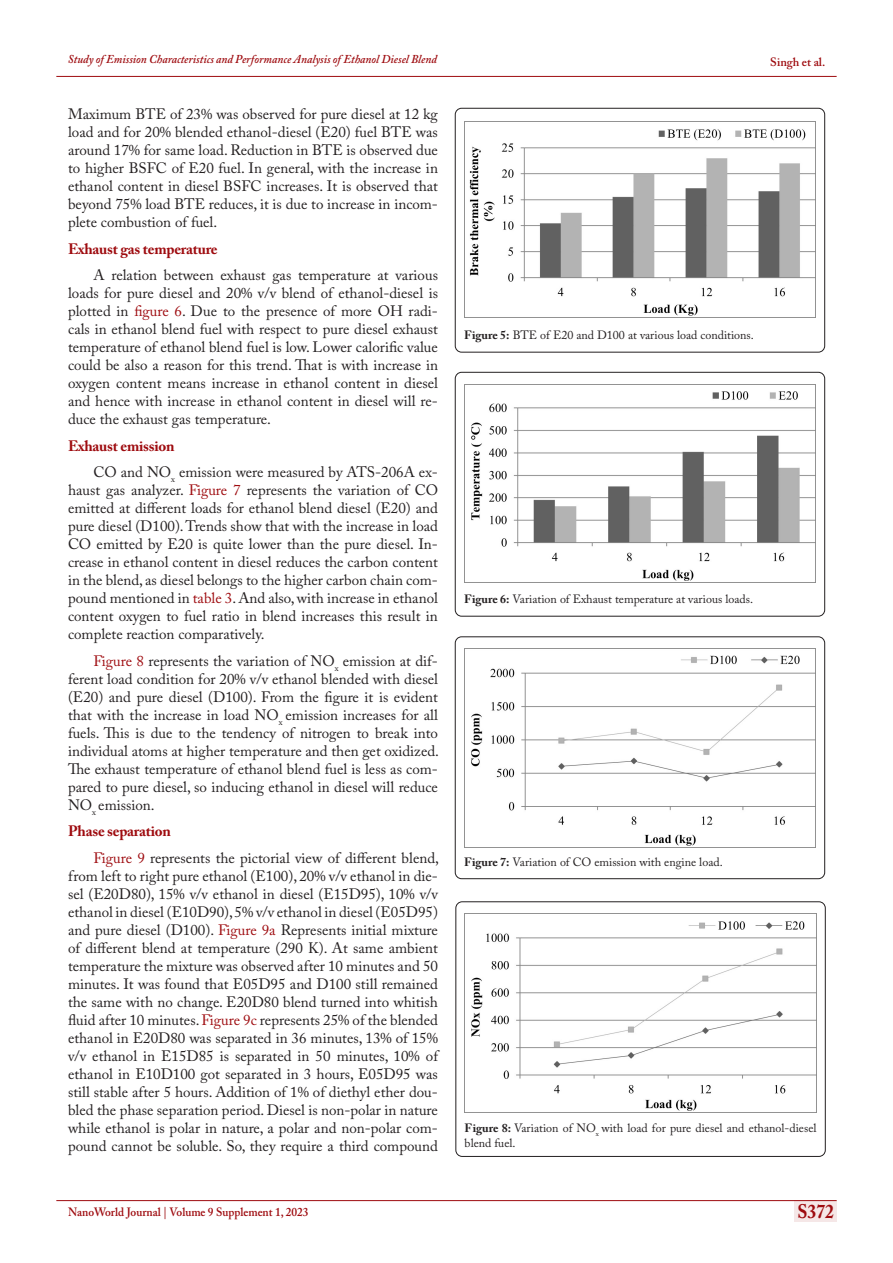
<style>
.page{position:relative;width:893px;height:1263px;background:#fff}
.page>*{position:absolute;margin:0;border:0;box-sizing:border-box;transform-origin:0 0}
.t1{font:700 19.5px "Adobe Caslon Pro";color:#9e0b0f;scale:.9 1}
.t2{font:15px/18px "Adobe Caslon Pro";color:#231f20;text-align:justify}
.t3{font:700 15px "Adobe Caslon Pro";letter-spacing:-.015em;color:#9e0b0f}
.t4{font:12px/15px "Adobe Caslon Pro";color:#231f20}
.t5{font:italic 600 12px "Adobe Caslon Pro";color:#9e0b0f;scale:.95 1}
.t6{font:600 12px "Adobe Caslon Pro";color:#9e0b0f;scale:.95 1}
.t7{font:600 12px "Adobe Caslon Pro";color:#9e0b0f}
.s1{color:#9e0b0f}
.s2{font-weight:700}
</style>
<div class="page">
<div style="left:794px;top:1200px;width:43px;height:21px;background:#f5e7e7"></div>
<hr style="left:56px;top:1200px;width:781px;height:1px;background:#9e0b0f">
<hr style="left:56px;top:76px;width:781px;height:1px;background:#9e0b0f">
<div style="left:455px;top:108px;width:370px;height:244px;border:1px solid #231f20;border-radius:6px"></div>
<img style="left:464px;top:122px;width:352px;height:195px">
<div style="left:455px;top:372px;width:370px;height:244px;border:1px solid #231f20;border-radius:6px"></div>
<img style="left:464px;top:385px;width:352px;height:197px">
<div style="left:455px;top:636px;width:370px;height:243px;border:1px solid #231f20;border-radius:6px"></div>
<img style="left:464px;top:648px;width:351px;height:200px">
<div style="left:456px;top:901px;width:369px;height:256px;border:1px solid #231f20;border-radius:6px"></div>
<img style="left:465px;top:913px;width:351px;height:200px">
<p class="t5" style="left:68px;top:52px;width:390px">Study of Emission Characteristics and Performance Analysis of Ethanol Diesel Blend</p>
<p class="t7" style="left:770px;top:55px;width:56px">Singh et al.</p>
<p class="t2" style="left:68px;top:105px;width:371px">Maximum BTE of 23% was observed for pure diesel at 12 kg load and for 20% blended ethanol-diesel (E20) fuel BTE was around 17% for same load. Reduction in BTE is observed due to higher BSFC of E20 fuel. In general, with the increase in ethanol content in diesel BSFC increases. It is observed that beyond 75% load BTE reduces, it is due to increase in incom&shy;plete combustion of fuel.</p>
<p class="t3" style="left:68px;top:240px;width:151px">Exhaust gas temperature</p>
<p class="t2" style="left:68px;top:266px;width:371px;text-indent:26px">A relation between exhaust gas temperature at various loads for pure diesel and 20% v/v blend of ethanol-diesel is plotted in <span class="s1">figure 6</span>. Due to the presence of more OH radi&shy;cals in ethanol blend fuel with respect to pure diesel exhaust temperature of ethanol blend fuel is low. Lower calorific value could be also a reason for this trend. That is with increase in oxygen content means increase in ethanol content in diesel and hence with increase in ethanol content in diesel will re&shy;duce the exhaust gas temperature.</p>
<p class="t3" style="left:68px;top:437px;width:108px">Exhaust emission</p>
<p class="t2" style="left:68px;top:463px;width:371px;text-indent:26px">CO and NO<sub>x</sub> emission were measured by ATS-206A ex&shy;haust gas analyzer. <span class="s1">Figure 7</span> represents the variation of CO emitted at different loads for ethanol blend diesel (E20) and pure diesel (D100). Trends show that with the increase in load CO emitted by E20 is quite lower than the pure diesel. In&shy;crease in ethanol content in diesel reduces the carbon content in the blend, as diesel belongs to the higher carbon chain com&shy;pound mentioned in <span class="s1">table 3</span>. And also, with increase in ethanol content oxygen to fuel ratio in blend increases this result in complete reaction comparatively.</p>
<p class="t2" style="left:68px;top:651px;width:372px;text-indent:26px"><span class="s1">Figure 8</span> represents the variation of NO<sub>x</sub> emission at dif&shy;ferent load condition for 20% v/v ethanol blended with diesel (E20) and pure diesel (D100). From the figure it is evident that with the increase in load NO<sub>x</sub> emission increases for all fuels. This is due to the tendency of nitrogen to break into individual atoms at higher temperature and then get oxidized.<br>The exhaust temperature of ethanol blend fuel is less as com&shy;pared to pure diesel, so inducing ethanol in diesel will reduce NO<sub>x</sub> emission.</p>
<p class="t3" style="left:68px;top:822px;width:105px">Phase separation</p>
<p class="t2" style="left:68px;top:848px;width:372px;text-indent:26px"><span class="s1">Figure 9</span> represents the pictorial view of different blend, from left to right pure ethanol (E100), 20% v/v ethanol in die&shy;sel (E20D80), 15% v/v ethanol in diesel (E15D95), 10% v/v ethanol in diesel (E10D90), 5% v/v ethanol in diesel (E05D95) and pure diesel (D100). <span class="s1">Figure 9a</span> Represents initial mixture of different blend at temperature (290 K). At same ambient temperature the mixture was observed after 10 minutes and 50 minutes. It was found that E05D95 and D100 still remained the same with no change. E20D80 blend turned into whitish fluid after 10 minutes. <span class="s1">Figure 9c</span> represents 25% of the blended ethanol in E20D80 was separated in 36 minutes, 13% of 15% v/v ethanol in E15D85 is separated in 50 minutes, 10% of ethanol in E10D100 got separated in 3 hours, E05D95 was still stable after 5 hours. Addition of 1% of diethyl ether dou&shy;bled the phase separation period. Diesel is non-polar in nature while ethanol is polar in nature, a polar and non-polar com&shy;pound cannot be soluble. So, they require a third compound</p>
<p class="t4" style="left:464px;top:327px;width:291px"><span class="s2">Figure 5:</span> BTE of E20 and D100 at various load conditions.</p>
<p class="t4" style="left:464px;top:591px;width:291px"><span class="s2">Figure 6:</span> Variation of Exhaust temperature at various loads.</p>
<p class="t4" style="left:464px;top:854px;width:260px"><span class="s2">Figure 7:</span> Variation of CO emission with engine load.</p>
<p class="t4" style="left:465px;top:1121px;width:353px"><span class="s2">Figure 8:</span> Variation of NO<sub>x</sub> with load for pure diesel and ethanol-diesel blend fuel.</p>
<p class="t6" style="left:68px;top:1204px;width:255px">NanoWorld Journal | Volume 9 Supplement 1, 2023</p>
<h1 class="t1" style="left:797px;top:1200px;width:42px">S372</h1>
</div>
